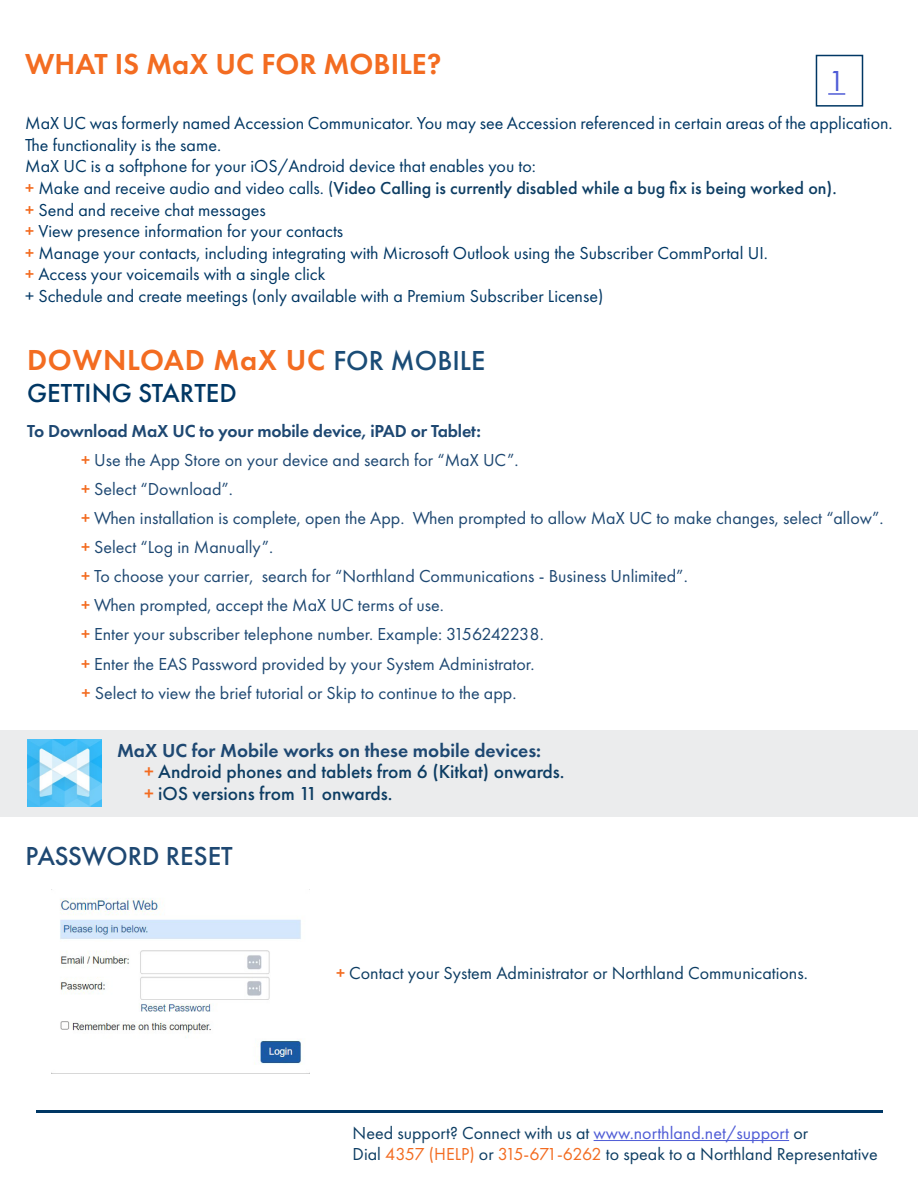
<style>
.page{position:relative;width:918px;height:1188px;background:#fff}
.page>*{position:absolute;margin:0;border:0;box-sizing:border-box;transform-origin:0 0}
.t1{font:600 30px "Futura PT";letter-spacing:.025em;color:#f36c21}
.t2{font:600 30px "Futura PT";color:#f36c21}
.t3{font:30px "Futura PT";color:#4f5cd6}
.t4{font:500 27px "Futura PT";color:#003764}
.t5{font:500 27px "Futura PT";color:#1e4872}
.t6{font:500 19.5px/21.6px "Futura PT";color:#0d3d63}
.t7{font:18px/21.6px "Futura PT";color:#003764}
.t8{font:18px/29.1px "Futura PT";color:#1e4872}
.t9{font:18px/21px "Futura PT";color:#0d3d63}
.s1{font-weight:500;color:#f36c21}
.s2{font-weight:500;color:#0d3d63}
.s3{font-weight:500;font-size:28.5px;color:#1a4c76}
.s4{font-weight:600}
.s5{font-weight:600;color:#1e4872}
.s6{color:#f36c21}
.s7{color:#4f5cd6}
</style>
<div class="page">
<div style="left:816px;top:55px;width:47px;height:52px;border:2px solid #003764"></div>
<svg style="left:828px;top:93px;width:17px;height:2px"></svg>
<hr style="left:36px;top:1110px;width:846px;height:2px;background:#003764">
<div style="left:0;top:730px;width:918px;height:87px;background:#ebeced"></div>
<img style="left:27px;top:740px;width:75px;height:66px">
<hr style="left:594px;top:1140px;width:195px;height:1px;background:#4f5cd6">
<img style="left:52px;top:898px;width:258px;height:176px">
<h1 class="t2" style="left:25px;top:45px;width:418px">WHAT IS MaX UC FOR MOBILE?</h1>
<h1 class="t3" style="left:828px;top:63px;width:19px">1</h1>
<p class="t7" style="left:25px;top:112px;width:869px">MaX UC was formerly named Accession Communicator. You may see Accession referenced in certain areas of the application.<br>The functionality is the same.<br>MaX UC is a softphone for your iOS/Android device that enables you to:<br><span class="s1">+</span> Make and receive audio and video calls. (<span class="s2">Video Calling is currently disabled while a bug fix is being worked on).<br></span><span class="s1">+</span> Send and receive chat messages<br><span class="s1">+</span> View presence information for your contacts<br><span class="s1">+</span> Manage your contacts, including integrating with Microsoft Outlook using the Subscriber CommPortal UI.<br><span class="s1">+</span> Access your voicemails with a single click<br>+ Schedule and create meetings (only available with a Premium Subscriber License)</p>
<h1 class="t1" style="left:27px;top:341px;width:460px">DOWNLOAD MaX UC <span class="s3">FOR MOBILE</span></h1>
<h2 class="t4" style="left:27px;top:377px;width:211px">GETTING STARTED</h2>
<p class="t8" style="left:81px;top:416px;width:804px;text-indent:-54px"><span class="s4">To Download MaX UC to your mobile device, iPAD or Tablet:<br></span><span class="s1">+</span> Use the App Store on your device and search for “MaX UC”.<br><span class="s1">+</span> Select “Download”.<br><span class="s1">+</span> When installation is complete, open the App. When prompted to allow MaX UC to make changes, select “allow”. <span class="s1">+</span> Select “Log in Manually”.<br><span class="s1">+</span> To choose your carrier, search for “Northland Communications - Business Unlimited”.<br><span class="s1">+</span> When prompted, accept the MaX UC terms of use.<br><span class="s1">+</span> Enter your subscriber telephone number. Example: 3156242238.<br><span class="s1">+</span> Enter the EAS Password provided by your System Administrator.<br><span class="s1">+</span> Select to view the brief tutorial or Skip to continue to the app.</p>
<p class="t6" style="left:144px;top:740px;width:422px;text-indent:-27px"><span class="s5">MaX UC for Mobile works on these mobile devices:<br></span><span class="s6">+</span> Android phones and tablets from 6 (Kitkat) onwards. <span class="s6">+</span> iOS versions from 11 onwards.</p>
<h2 class="t5" style="left:26px;top:840px;width:209px">PASSWORD RESET</h2>
<p class="t9" style="left:336px;top:963px;width:473px"><span class="s1">+</span> Contact your System Administrator or Northland Communications.</p>
<p class="t9" style="left:353px;top:1122px;width:527px">Need support? Connect with us at <span class="s7">www.northland.net/support</span> or<br>Dial <span class="s6">4357 (HELP)</span> or <span class="s6">315-671-6262</span> to speak to a Northland Representative</p>
</div>
